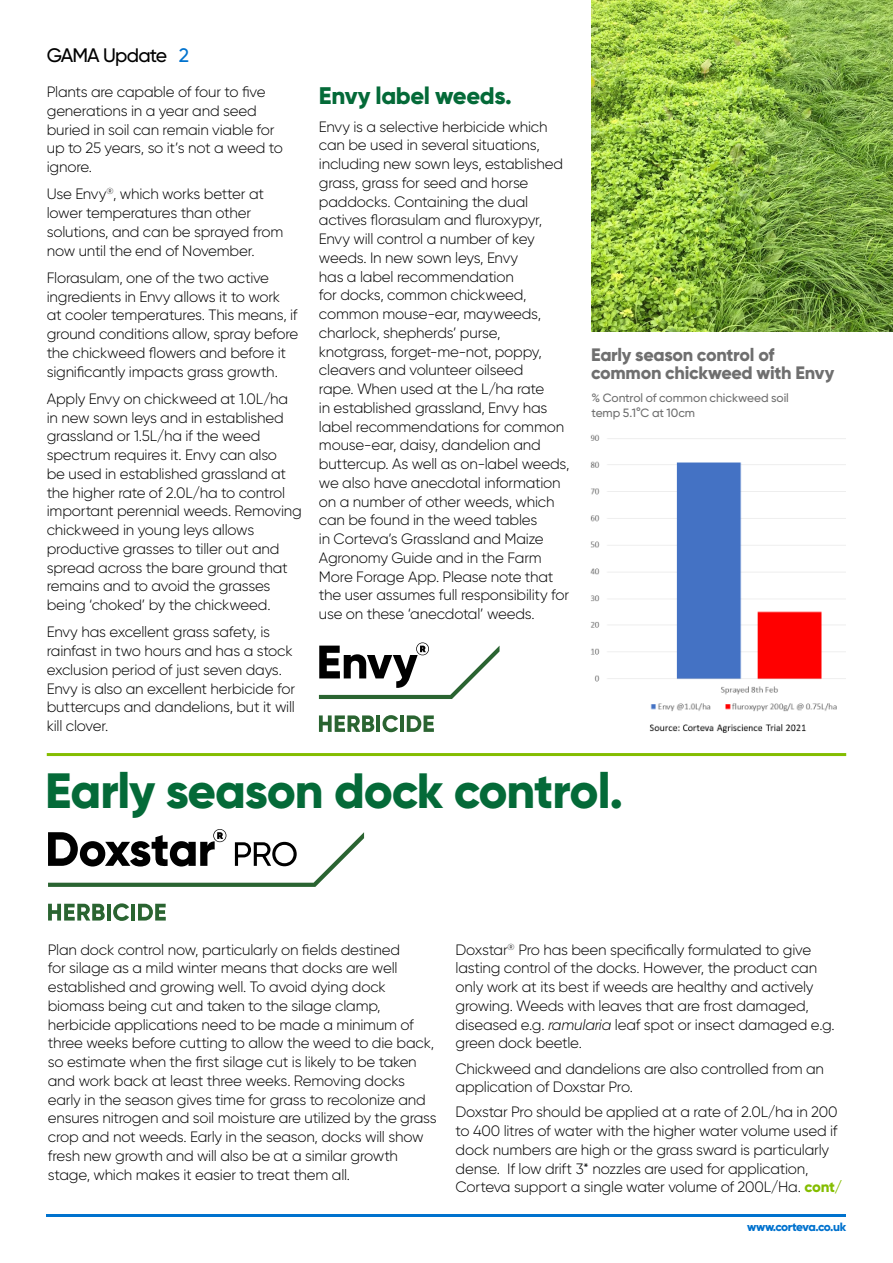
<style>
.page{position:relative;width:893px;height:1263px;background:#fff}
.page>*{position:absolute;margin:0;border:0;box-sizing:border-box;transform-origin:0 0}
.t1{font:800 49.5px "Gilroy";letter-spacing:-.025em;color:#046a38}
.t2{font:800 24px "Gilroy";letter-spacing:-.02em;color:#046a38}
.t3{font:500 19.5px "Gilroy";letter-spacing:-.045em;color:#000}
.t4{font:800 18px/18px "Gilroy";letter-spacing:-.02em;color:#6f6f6f}
.t5{font:300 15px/18.8px "Gilroy";letter-spacing:-.015em;color:#000}
.t6{font:500 12px/15px "Gilroy";letter-spacing:-.005em;color:#6f6f6f}
.t7{font:800 12px "Gilroy";letter-spacing:-.04em;color:#0072ce}
.s1{color:#0072ce}
.s2{font-style:italic}
.s3{font-weight:800;color:#84bd00}
</style>
<div class="page">
<hr style="left:47px;top:1214px;width:799px;height:2px;background:#0072ce">
<img style="left:590px;top:434px;width:255px;height:299px">
<svg style="left:319px;top:715px;width:55px;height:17px"></svg>
<hr style="left:377px;top:715px;width:3px;height:17px;background:#2a6431">
<svg style="left:382px;top:715px;width:16px;height:17px"></svg>
<hr style="left:400px;top:715px;width:4px;height:17px;background:#2a6431">
<svg style="left:407px;top:715px;width:27px;height:17px"></svg>
<svg style="left:319px;top:642px;width:181px;height:57px"></svg>
<hr style="left:47px;top:753px;width:799px;height:3px;background:#84bd00">
<svg style="left:48px;top:904px;width:57px;height:16px"></svg>
<hr style="left:107px;top:904px;width:4px;height:16px;background:#2a6431">
<svg style="left:113px;top:903px;width:16px;height:18px"></svg>
<hr style="left:131px;top:904px;width:4px;height:16px;background:#2a6431">
<svg style="left:138px;top:904px;width:28px;height:16px"></svg>
<svg style="left:48px;top:829px;width:316px;height:58px"></svg>
<img style="left:591px;top:0;width:302px;height:332px">
<h3 class="t3" style="left:47px;top:43px;width:144px">GAMA Update <span class="s1">2</span></h3>
<p class="t5" style="left:47px;top:82px;width:238px">Plants are capable of four to five generations in a year and seed buried in soil can remain viable for up to 25 years, so it’s not a weed to ignore.</p>
<p class="t5" style="left:47px;top:185px;width:238px">Use Envy<sup>®</sup>, which works better at lower temperatures than other solutions, and can be sprayed from now until the end of November.</p>
<p class="t5" style="left:47px;top:268px;width:253px">Florasulam, one of the two active ingredients in Envy allows it to work at cooler temperatures. This means, if ground conditions allow, spray before the chickweed flowers and before it significantly impacts grass growth.</p>
<p class="t5" style="left:47px;top:389px;width:257px">Apply Envy on chickweed at 1.0L/ha in new sown leys and in established grassland or 1.5L/ha if the weed spectrum requires it. Envy can also<br>be used in established grassland at the higher rate of 2.0L/ha to control important perennial weeds. Removing chickweed in young leys allows productive grasses to tiller out and spread across the bare ground that remains and to avoid the grasses being ‘choked’ by the chickweed.</p>
<p class="t5" style="left:47px;top:623px;width:250px">Envy has excellent grass safety, is rainfast in two hours and has a stock exclusion period of just seven days.<br>Envy is also an excellent herbicide for buttercups and dandelions, but it will kill clover.</p>
<h2 class="t2" style="left:319px;top:81px;width:195px">Envy label weeds.</h2>
<p class="t5" style="left:319px;top:117px;width:252px">Envy is a selective herbicide which can be used in several situations, including new sown leys, established grass, grass for seed and horse paddocks. Containing the dual actives florasulam and fluroxypyr,<br>Envy will control a number of key weeds. In new sown leys, Envy<br>has a label recommendation<br>for docks, common chickweed, common mouse-ear, mayweeds, charlock, shepherds’ purse, knotgrass, forget-me-not, poppy, cleavers and volunteer oilseed<br>rape. When used at the L/ha rate<br>in established grassland, Envy has label recommendations for common mouse-ear, daisy, dandelion and buttercup. As well as on-label weeds, we also have anecdotal information on a number of other weeds, which can be found in the weed tables<br>in Corteva’s Grassland and Maize<br>Agronomy Guide and in the Farm<br>More Forage App. Please note that the user assumes full responsibility for use on these ‘anecdotal’ weeds.</p>
<p class="t4" style="left:591px;top:346px;width:245px">Early season control of common chickweed with Envy</p>
<p class="t6" style="left:591px;top:390px;width:199px">% Control of common chickweed soil temp 5.1°C at 10cm</p>
<h1 class="t1" style="left:45px;top:760px;width:579px">Early season dock control.</h1>
<p class="t5" style="left:48px;top:940px;width:390px">Plan dock control now, particularly on fields destined<br>for silage as a mild winter means that docks are well established and growing well. To avoid dying dock biomass being cut and taken to the silage clamp, herbicide applications need to be made a minimum of three weeks before cutting to allow the weed to die back, so estimate when the first silage cut is likely to be taken and work back at least three weeks. Removing docks early in the season gives time for grass to recolonize and ensures nitrogen and soil moisture are utilized by the grass crop and not weeds. Early in the season, docks will show fresh new growth and will also be at a similar growth stage, which makes it easier to treat them all.</p>
<p class="t5" style="left:455px;top:940px;width:381px">Doxstar<sup>®</sup> Pro has been specifically formulated to give lasting control of the docks. However, the product can only work at its best if weeds are healthy and actively growing. Weeds with leaves that are frost damaged, diseased e.g. <span class="s2">ramularia</span> leaf spot or insect damaged e.g. green dock beetle.</p>
<p class="t5" style="left:455px;top:1059px;width:370px">Chickweed and dandelions are also controlled from an application of Doxstar Pro.</p>
<p class="t5" style="left:455px;top:1102px;width:388px">Doxstar Pro should be applied at a rate of 2.0L/ha in 200 to 400 litres of water with the higher water volume used if dock numbers are high or the grass sward is particularly dense. If low drift 3* nozzles are used for application, Corteva support a single water volume of 200L/Ha. <span class="s3">cont/</span></p>
<p class="t7" style="left:747px;top:1219px;width:100px">www.corteva.co.uk</p>
</div>
